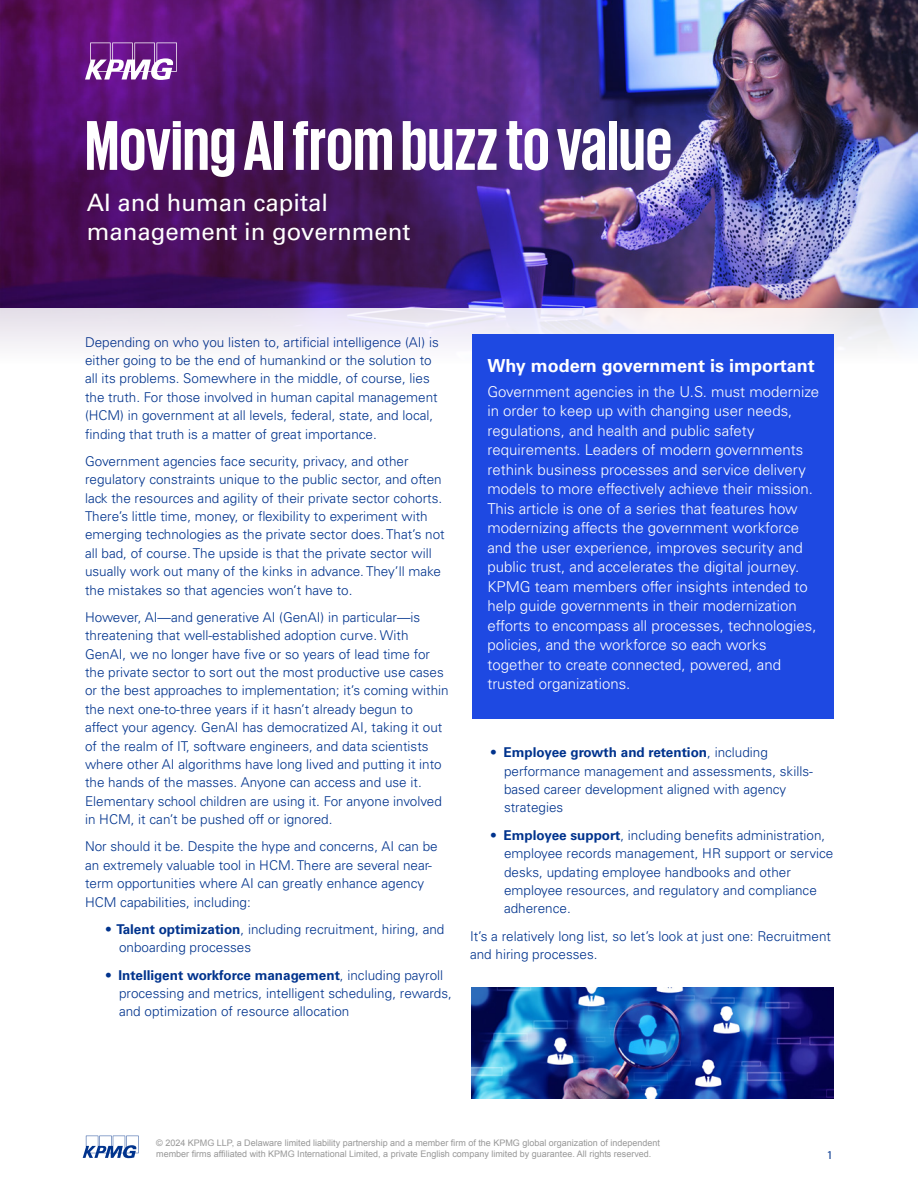
<style>
.page{position:relative;width:918px;height:1188px;background:#fff}
.page>*{position:absolute;margin:0;border:0;box-sizing:border-box;transform-origin:0 0}
.t1{font:700 72px "KPMG";color:#fff}
.t2{font:24px/28.8px "Univers LT Std";color:#fff}
.t3{font:700 18px "Univers LT Std";color:#fff}
.t4{font:300 15px/19.5px "Univers LT Std";color:#fff}
.t5{font:300 13.5px/18.3px "Univers LT Std";color:#00338d}
.t6{font:12px "Myriad Pro";color:#00338d}
.t7{font:9px/10.8px "Arial";color:#989898}
.s1{font-weight:700}
</style>
<div class="page">
<svg style="left:83px;top:1136px;width:56px;height:22px"></svg>
<img style="left:472px;top:987px;width:362px;height:111px">
<img style="left:0;top:0;width:918px;height:364px">
<div style="left:473px;top:335px;width:361px;height:384px;background:#1e49e2"></div>
<svg style="left:85px;top:43px;width:92px;height:37px"></svg>
<h1 class="t1" style="left:85px;top:109px;width:589px">Moving AI from buzz to value</h1>
<h2 class="t2" style="left:87px;top:188px;width:325px">AI and human capital management in government</h2>
<p class="t5" style="left:85px;top:333px;width:355px">Depending on who you listen to, artificial intelligence (AI) is either going to be the end of humankind or the solution to all its problems. Somewhere in the middle, of course, lies the truth. For those involved in human capital management (HCM) in government at all levels, federal, state, and local, finding that truth is a matter of great importance.</p>
<p class="t5" style="left:85px;top:452px;width:361px">Government agencies face security, privacy, and other regulatory constraints unique to the public sector, and often lack the resources and agility of their private sector cohorts.<br>There’s little time, money, or flexibility to experiment with emerging technologies as the private sector does. That’s not all bad, of course. The upside is that the private sector will usually work out many of the kinks in advance. They’ll make the mistakes so that agencies won’t have to.</p>
<p class="t5" style="left:85px;top:608px;width:365px">However, AI—and generative AI (GenAI) in particular—is threatening that well-established adoption curve. With GenAI, we no longer have five or so years of lead time for the private sector to sort out the most productive use cases or the best approaches to implementation; it’s coming within the next one-to-three years if it hasn’t already begun to affect your agency. GenAI has democratized AI, taking it out of the realm of IT, software engineers, and data scientists where other AI algorithms have long lived and putting it into the hands of the masses. Anyone can access and use it.<br>Elementary school children are using it. For anyone involved in HCM, it can’t be pushed off or ignored.</p>
<p class="t5" style="left:85px;top:838px;width:354px">Nor should it be. Despite the hype and concerns, AI can be an extremely valuable tool in HCM. There are several near&shy;term opportunities where AI can greatly enhance agency HCM capabilities, including:</p>
<p class="t5" style="left:119px;top:920px;width:327px;text-indent:-13px"><span class="s1">• Talent optimization</span>, including recruitment, hiring, and onboarding processes</p>
<p class="t5" style="left:119px;top:966px;width:334px;text-indent:-13px"><span class="s1">• Intelligent workforce management</span>, including payroll processing and metrics, intelligent scheduling, rewards, and optimization of resource allocation</p>
<h3 class="t3" style="left:487px;top:355px;width:329px">Why modern government is important</h3>
<p class="t4" style="left:487px;top:381px;width:333px">Government agencies in the U.S. must modernize in order to keep up with changing user needs, regulations, and health and public safety requirements. Leaders of modern governments rethink business processes and service delivery models to more effectively achieve their mission.<br>This article is one of a series that features how modernizing affects the government workforce and the user experience, improves security and public trust, and accelerates the digital journey.<br>KPMG team members offer insights intended to help guide governments in their modernization efforts to encompass all processes, technologies, policies, and the workforce so each works together to create connected, powered, and trusted organizations.</p>
<p class="t5" style="left:504px;top:743px;width:310px;text-indent:-13px"><span class="s1">• Employee growth and retention</span>, including performance management and assessments, skills&shy;based career development aligned with agency strategies</p>
<p class="t5" style="left:504px;top:826px;width:331px;text-indent:-13px"><span class="s1">• Employee support</span>, including benefits administration, employee records management, HR support or service desks, updating employee handbooks and other employee resources, and regulatory and compliance adherence.</p>
<p class="t5" style="left:470px;top:927px;width:363px">It’s a relatively long list, so let’s look at just one: Recruitment and hiring processes.</p>
<p class="t7" style="left:156px;top:1138px;width:505px">© 2024 KPMG LLP, a Delaware limited liability partnership and a member firm of the KPMG global organization of independent member firms affiliated with KPMG International Limited, a private English company limited by guarantee. All rights reserved.</p>
<p class="t6" style="left:827px;top:1147px;width:8px">1</p>
</div>
